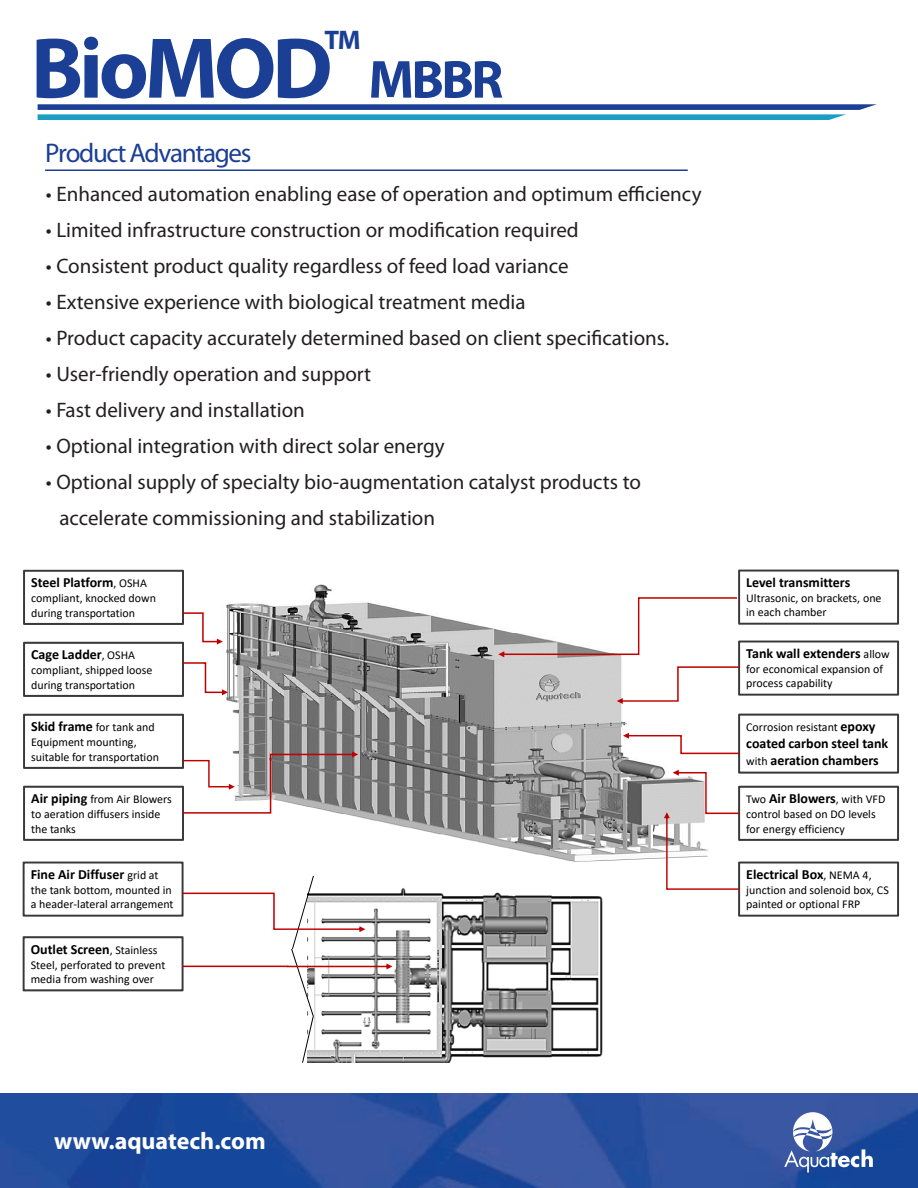
<style>
.page{position:relative;width:918px;height:1188px;background:#fff}
.page>*{position:absolute;margin:0;border:0;box-sizing:border-box;transform-origin:0 0}
.t1{font:700 87px "Myriad Pro";letter-spacing:-.05em;color:#1b3f94}
.t2{font:27px "Myriad Pro";letter-spacing:-.05em;color:#1b3f94}
.t3{font:700 27px "Myriad Pro";color:#1b3f94}
.t4{font:700 24px "Myriad Pro";color:#fff}
.t5{font:21px/36px "Myriad Pro";color:#231f20}
.t6{font:700 13.95px/16.8px "Calibri";color:#000}
.t7{font:12px/14.4px "Calibri";color:#000}
.s1{font-size:54px}
.s2{font-weight:400;font-size:12px}
.s3{font-weight:700;font-size:13.95px}
</style>
<div class="page">
<img style="left:0;top:1094px;width:918px;height:94px">
<svg style="left:784px;top:1112px;width:89px;height:60px"></svg>
<hr style="left:45px;top:169px;width:643px;height:2px;background:#1b3f94">
<svg style="left:38px;top:104px;width:839px;height:16px"></svg>
<img style="left:168px;top:569px;width:587px;height:293px">
<svg style="left:23px;top:570px;width:205px;height:127px"></svg>
<svg style="left:23px;top:714px;width:335px;height:127px"></svg>
<img style="left:392px;top:888px;width:211px;height:175px">
<svg style="left:623px;top:714px;width:276px;height:203px"></svg>
<svg style="left:23px;top:862px;width:369px;height:201px"></svg>
<svg style="left:498px;top:570px;width:401px;height:134px"></svg>
<p class="t3" style="left:324px;top:25px;width:38px">TM</p>
<p class="t1" style="left:31px;top:20px;width:474px">BioMOD <span class="s1">MBBR</span></p>
<p class="t2" style="left:45px;top:138px;width:208px">Product Advantages</p>
<p class="t5" style="left:46px;top:176px;width:657px">• Enhanced automation enabling ease of operation and optimum efficiency</p>
<p class="t5" style="left:46px;top:212px;width:534px">• Limited infrastructure construction or modification required</p>
<p class="t5" style="left:46px;top:248px;width:524px">• Consistent product quality regardless of feed load variance</p>
<p class="t5" style="left:46px;top:284px;width:481px">• Extensive experience with biological treatment media</p>
<p class="t5" style="left:46px;top:320px;width:625px">• Product capacity accurately determined based on client specifications.</p>
<p class="t5" style="left:46px;top:356px;width:327px">• User-friendly operation and support</p>
<p class="t5" style="left:46px;top:392px;width:260px">• Fast delivery and installation</p>
<p class="t5" style="left:46px;top:428px;width:400px">• Optional integration with direct solar energy</p>
<p class="t5" style="left:59px;top:464px;width:583px;text-indent:-13px">• Optional supply of specialty bio-augmentation catalyst products to accelerate commissioning and stabilization</p>
<p class="t6" style="left:31px;top:574px;width:117px">Steel Platform<span class="s2">, OSHA</span></p>
<p class="t7" style="left:31px;top:591px;width:126px">compliant, knocked down during transportation</p>
<p class="t6" style="left:31px;top:646px;width:105px">Cage Ladder<span class="s2">, OSHA</span></p>
<p class="t7" style="left:31px;top:663px;width:123px">compliant, shipped loose during transportation</p>
<p class="t7" style="left:31px;top:720px;width:129px"><span class="s3">Skid frame</span> for tank and<br>Equipment mounting, suitable for transportation</p>
<p class="t7" style="left:31px;top:792px;width:142px"><span class="s3">Air piping</span> from Air Blowers to aeration diffusers inside the tanks</p>
<p class="t6" style="left:31px;top:866px;width:129px">Fine Air Diffuser <span class="s2">grid at</span></p>
<p class="t7" style="left:31px;top:883px;width:144px">the tank bottom, mounted in a header‐lateral arrangement</p>
<p class="t6" style="left:31px;top:941px;width:128px">Outlet Screen<span class="s2">, Stainless</span></p>
<p class="t7" style="left:31px;top:957px;width:136px">Steel, perforated to prevent media from washing over</p>
<p class="t6" style="left:746px;top:574px;width:106px">Level transmitters</p>
<p class="t7" style="left:746px;top:591px;width:137px">Ultrasonic, on brackets, one in each chamber</p>
<p class="t6" style="left:746px;top:645px;width:145px">Tank wall extenders <span class="s2">allow</span></p>
<p class="t7" style="left:746px;top:662px;width:138px">for economical expansion of process capability</p>
<p class="t7" style="left:746px;top:720px;width:131px">Corrosion resistant <span class="s3">epoxy</span></p>
<p class="t6" style="left:746px;top:735px;width:143px">coated carbon steel tank <span class="s2">with</span> aeration chambers</p>
<p class="t7" style="left:746px;top:792px;width:141px">Two <span class="s3">Air Blowers</span>, with VFD control based on DO levels for energy efficiency</p>
<p class="t6" style="left:746px;top:866px;width:127px">Electrical Box<span class="s2">, NEMA 4,</span></p>
<p class="t7" style="left:746px;top:883px;width:144px">junction and solenoid box, CS painted or optional FRP</p>
<p class="t4" style="left:54px;top:1127px;width:213px">www.aquatech.com</p>
</div>
